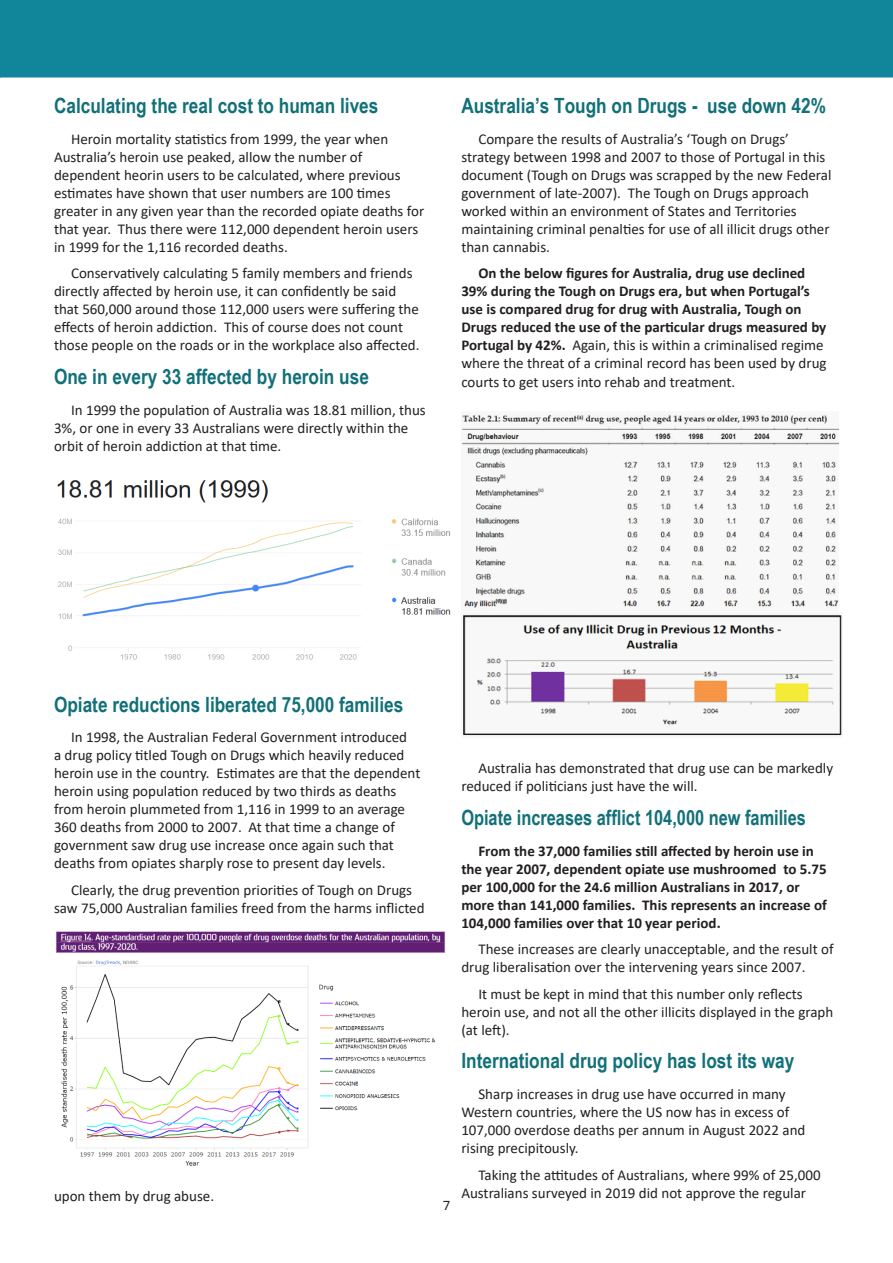
<style>
.page{position:relative;width:893px;height:1263px;background:#fff}
.page>*{position:absolute;margin:0;border:0;box-sizing:border-box;transform-origin:0 0}
.t1{font:700 21px "Arial Narrow";color:#117078}
.t2{font:700 21px "Arial Narrow";color:#117078;scale:.95 1}
.Body_Text{font:15px/18px "Calibri";color:#231f20}
.Body_Text-2{font:700 15px/18px "Calibri";color:#231f20}
.t3{font:13.5px "Proxima Nova";color:#231f20}
.s1{font-weight:400}
</style>
<div class="page">
<div style="left:0;top:0;width:893px;height:77px;background:#11869a"></div>
<img style="left:57px;top:480px;width:394px;height:180px">
<img style="left:56px;top:931px;width:390px;height:235px">
<img style="left:462px;top:412px;width:376px;height:198px">
<img style="left:463px;top:614px;width:379px;height:122px">
<p class="t1" style="left:54px;top:90px;width:326px">Calculating the real cost to human lives</p>
<p class="Body_Text" style="left:54px;top:130px;width:372px;text-indent:17px">Heroin mortality statistics from 1999, the year when Australia’s heroin use peaked, allow the number of dependent heorin users to be calculated, where previous estimates have shown that user numbers are 100 times greater in any given year than the recorded opiate deaths for that year. Thus there were 112,000 dependent heroin users in 1999 for the 1,116 recorded deaths.</p>
<p class="Body_Text" style="left:54px;top:264px;width:367px;text-indent:17px">Conservatively calculating 5 family members and friends directly affected by heroin use, it can confidently be said that 560,000 around those 112,000 users were suffering the effects of heroin addiction. This of course does not count those people on the roads or in the workplace also affected.</p>
<p class="t1" style="left:54px;top:361px;width:316px">One in every 33 affected by heroin use</p>
<p class="Body_Text" style="left:54px;top:401px;width:373px;text-indent:17px">In 1999 the population of Australia was 18.81 million, thus<br>3%, or one in every 33 Australians were directly within the orbit of heroin addiction at that time.</p>
<p class="t1" style="left:461px;top:90px;width:366px">Australia’s Tough on Drugs - use down 42%</p>
<p class="Body_Text" style="left:461px;top:130px;width:372px;text-indent:17px">Compare the results of Australia’s ‘Tough on Drugs’ strategy between 1998 and 2007 to those of Portugal in this document (Tough on Drugs was scrapped by the new Federal government of late-2007). The Tough on Drugs approach worked within an environment of States and Territories maintaining criminal penalties for use of all illicit drugs other than cannabis.</p>
<p class="Body_Text-2" style="left:461px;top:264px;width:367px;text-indent:17px">On the below figures for Australia, drug use declined 39% during the Tough on Drugs era, but when Portugal’s use is compared drug for drug with Australia, Tough on Drugs reduced the use of the particular drugs measured by Portugal by 42%. <span class="s1">Again, this is within a criminalised regime where the threat of a criminal record has been used by drug courts to get users into rehab and treatment.</span></p>
<p class="t1" style="left:54px;top:688px;width:351px">Opiate reductions liberated 75,000 families</p>
<p class="Body_Text" style="left:54px;top:728px;width:368px;text-indent:17px">In 1998, the Australian Federal Government introduced<br>a drug policy titled Tough on Drugs which heavily reduced heroin use in the country. Estimates are that the dependent heroin using population reduced by two thirds as deaths from heroin plummeted from 1,116 in 1999 to an average 360 deaths from 2000 to 2007. At that time a change of government saw drug use increase once again such that deaths from opiates sharply rose to present day levels.</p>
<p class="Body_Text" style="left:54px;top:880px;width:372px;text-align:center">Clearly, the drug prevention priorities of Tough on Drugs<br>saw 75,000 Australian families freed from the harms inflicted</p>
<p class="Body_Text" style="left:54px;top:1186px;width:162px">upon them by drug abuse.</p>
<p class="t3" style="left:443px;top:1197px;width:8px">7</p>
<p class="Body_Text" style="left:461px;top:759px;width:373px;text-indent:17px">Australia has demonstrated that drug use can be markedly reduced if politicians just have the will.</p>
<p class="t2" style="left:461px;top:801px;width:364px">Opiate increases afflict 104,000 new families</p>
<p class="Body_Text-2" style="left:461px;top:841px;width:367px;text-indent:17px">From the 37,000 families still affected by heroin use in the year 2007, dependent opiate use mushroomed to 5.75 per 100,000 for the 24.6 million Australians in 2017, or more than 141,000 families. This represents an increase of 104,000 families over that 10 year period.</p>
<p class="Body_Text" style="left:461px;top:940px;width:374px;text-indent:17px">These increases are clearly unacceptable, and the result of drug liberalisation over the intervening years since 2007.</p>
<p class="Body_Text" style="left:461px;top:984px;width:373px;text-indent:17px">It must be kept in mind that this number only reflects heroin use, and not all the other illicits displayed in the graph (at left).</p>
<p class="t1" style="left:461px;top:1045px;width:335px">International drug policy has lost its way</p>
<p class="Body_Text" style="left:461px;top:1085px;width:346px;text-indent:17px">Sharp increases in drug use have occurred in many Western countries, where the US now has in excess of 107,000 overdose deaths per annum in August 2022 and rising precipitously.</p>
<p class="Body_Text" style="left:461px;top:1165px;width:361px;text-indent:17px">Taking the attitudes of Australians, where 99% of 25,000<br>Australians surveyed in 2019 did not approve the regular</p>
</div>
